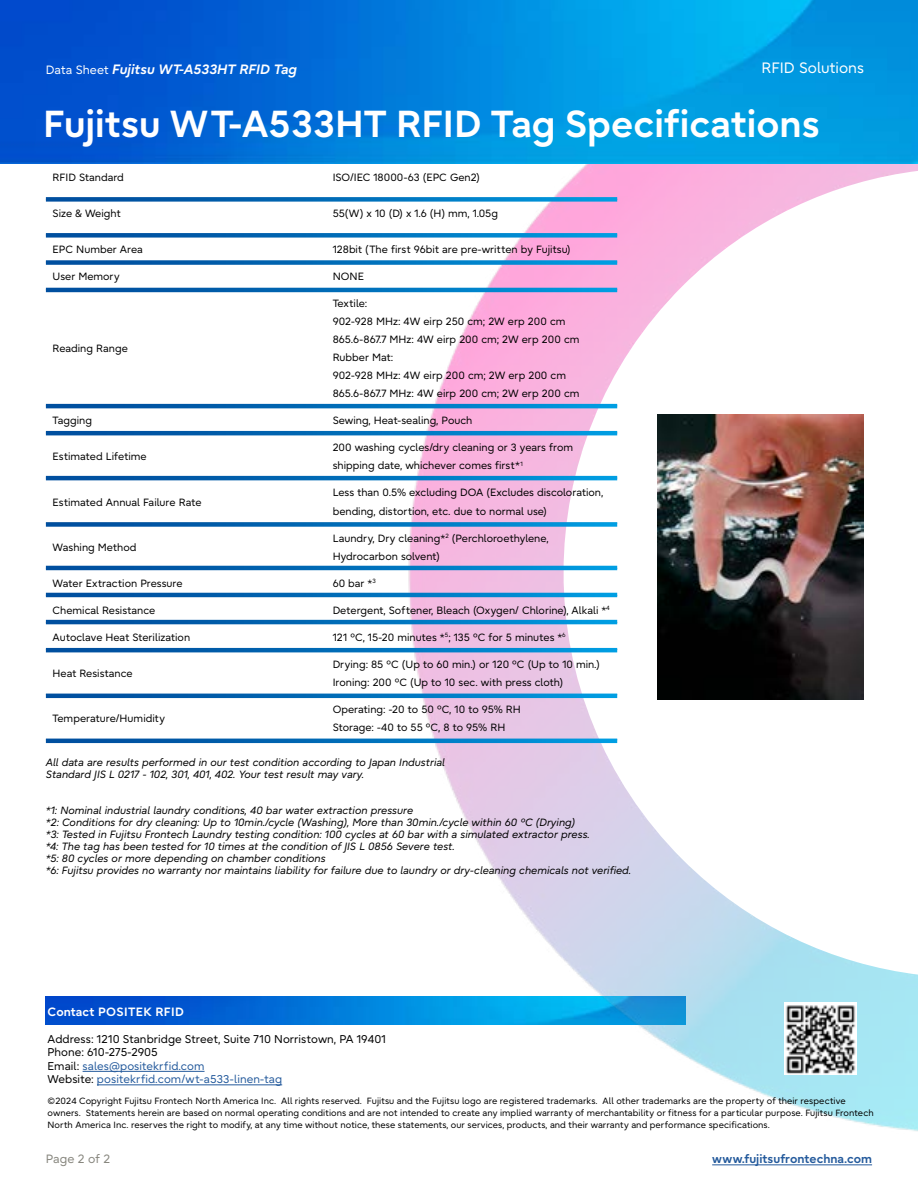
<style>
.page{position:relative;width:918px;height:1188px;background:#fff}
.page>*{position:absolute;margin:0;border:0;box-sizing:border-box;transform-origin:0 0}
.t1{font:700 37.5px "Fujitsu Infinity Pro";color:#fff}
.t2{font:15px "Fujitsu Infinity Pro";color:#fff}
.t3{font:italic 700 13.5px "Fujitsu Infinity Pro";color:#fff}
.t4{font:700 12px "Fujitsu Infinity Pro";color:#245a9c}
.t5{font:700 12px "Fujitsu Infinity Pro";letter-spacing:.025em;color:#fff}
.t6{font:12px "Fujitsu Infinity Pro";color:#87867e}
.t7{font:11.25px/13.5px "Fujitsu Infinity Pro";letter-spacing:.005em;color:#000}
.t8{font:10.5px/18px "Fujitsu Infinity Pro";color:#000}
.t9{font:italic 10.5px/12px "Fujitsu Infinity Pro";color:#000}
.t10{font:9px/12px "Fujitsu Infinity Pro";letter-spacing:.005em;color:#000}
.s1{font-weight:400;font-style:normal;font-size:12px}
.s2{color:#245a9c}
</style>
<div class="page">
<img style="left:46px;top:996px;width:356px;height:29px">
<img style="left:402px;top:163px;width:516px;height:968px">
<hr style="left:712px;top:1165px;width:160px;height:1px;background:#245a9c">
<hr style="left:83px;top:1071px;width:122px;height:1px;background:#245a9c">
<hr style="left:97px;top:1085px;width:185px;height:1px;background:#245a9c">
<img style="left:785px;top:1003px;width:71px;height:71px">
<svg style="left:46px;top:197px;width:571px;height:5px;background:#197cc0"></svg>
<img style="left:0;top:0;width:918px;height:163px">
<svg style="left:46px;top:260px;width:571px;height:5px;background:#197bbf"></svg>
<svg style="left:46px;top:233px;width:571px;height:5px;background:#197bbf"></svg>
<svg style="left:46px;top:288px;width:571px;height:4px;background:#006fb9"></svg>
<svg style="left:46px;top:431px;width:571px;height:4px;background:#006fb9"></svg>
<svg style="left:46px;top:566px;width:571px;height:4px;background:#006fb9"></svg>
<svg style="left:46px;top:593px;width:571px;height:4px;background:#006fb9"></svg>
<svg style="left:46px;top:620px;width:571px;height:4px;background:#006fb9"></svg>
<svg style="left:46px;top:648px;width:571px;height:4px;background:#006fb9"></svg>
<svg style="left:46px;top:694px;width:571px;height:4px;background:#006fb9"></svg>
<svg style="left:46px;top:739px;width:571px;height:4px;background:#006fb9"></svg>
<img style="left:657px;top:414px;width:207px;height:285px">
<svg style="left:46px;top:522px;width:571px;height:5px;background:#177abe"></svg>
<svg style="left:46px;top:476px;width:571px;height:4px;background:#006fb9"></svg>
<svg style="left:46px;top:404px;width:571px;height:4px;background:#006fb9"></svg>
<p class="t3" style="left:46px;top:60px;width:253px"><span class="s1">Data Sheet</span> Fujitsu WT-A533HT RFID Tag</p>
<h2 class="t2" style="left:761px;top:58px;width:104px">RFID Solutions</h2>
<h1 class="t1" style="left:43px;top:99px;width:778px">Fujitsu WT-A533HT RFID Tag Specifications</h1>
<p class="t8" style="left:53px;top:168px;width:73px">RFID Standard</p>
<p class="t8" style="left:333px;top:168px;width:149px">ISO/IEC 18000-63 (EPC Gen2)</p>
<p class="t8" style="left:53px;top:204px;width:70px">Size &amp; Weight</p>
<p class="t8" style="left:333px;top:204px;width:167px">55(W) x 10 (D) x 1.6 (H) mm, 1.05g</p>
<p class="t8" style="left:53px;top:240px;width:92px">EPC Number Area</p>
<p class="t8" style="left:333px;top:240px;width:239px">128bit (The first 96bit are pre-written by Fujitsu)</p>
<p class="t8" style="left:53px;top:267px;width:69px">User Memory</p>
<p class="t8" style="left:333px;top:267px;width:33px">NONE</p>
<p class="t8" style="left:53px;top:339px;width:77px">Reading Range</p>
<p class="t8" style="left:333px;top:294px;width:248px">Textile:<br>902-928 MHz: 4W eirp 250 cm; 2W erp 200 cm<br>865.6-867.7 MHz: 4W eirp 200 cm; 2W erp 200 cm<br>Rubber Mat:<br>902-928 MHz: 4W eirp 200 cm; 2W erp 200 cm<br>865.6-867.7 MHz: 4W eirp 200 cm; 2W erp 200 cm</p>
<p class="t8" style="left:53px;top:411px;width:41px">Tagging</p>
<p class="t8" style="left:333px;top:411px;width:141px">Sewing, Heat-sealing, Pouch</p>
<p class="t8" style="left:53px;top:448px;width:95px">Estimated Lifetime</p>
<p class="t8" style="left:333px;top:439px;width:242px">200 washing cycles/dry cleaning or 3 years from shipping date, whichever comes first*<sup>1</sup></p>
<p class="t8" style="left:53px;top:493px;width:150px">Estimated Annual Failure Rate</p>
<p class="t8" style="left:333px;top:484px;width:272px">Less than 0.5% excluding DOA (Excludes discoloration, bending, distortion, etc. due to normal use)</p>
<p class="t8" style="left:53px;top:538px;width:85px">Washing Method</p>
<p class="t8" style="left:333px;top:529px;width:218px">Laundry, Dry cleaning*<sup>2</sup> (Perchloroethylene,<br>Hydrocarbon solvent)</p>
<p class="t8" style="left:53px;top:574px;width:131px">Water Extraction Pressure</p>
<p class="t8" style="left:333px;top:574px;width:45px">60 bar *<sup>3</sup></p>
<p class="t8" style="left:53px;top:601px;width:104px">Chemical Resistance</p>
<p class="t8" style="left:333px;top:601px;width:279px">Detergent, Softener, Bleach (Oxygen/ Chlorine), Alkali *<sup>4</sup></p>
<p class="t8" style="left:53px;top:628px;width:139px">Autoclave Heat Sterilization</p>
<p class="t8" style="left:333px;top:628px;width:234px">121 ºC, 15-20 minutes *<sup>5</sup>; 135 ºC for 5 minutes *<sup>6</sup></p>
<p class="t8" style="left:53px;top:664px;width:82px">Heat Resistance</p>
<p class="t8" style="left:333px;top:655px;width:269px">Drying: 85 ºC (Up to 60 min.) or 120 ºC (Up to 10 min.)<br>Ironing: 200 ºC (Up to 10 sec. with press cloth)</p>
<p class="t8" style="left:53px;top:709px;width:114px">Temperature/Humidity</p>
<p class="t8" style="left:333px;top:700px;width:190px">Operating: -20 to 50 ºC, 10 to 95% RH<br>Storage: -40 to 55 ºC, 8 to 95% RH</p>
<p class="t9" style="left:46px;top:757px;width:401px">All data are results performed in our test condition according to Japan Industrial<br>Standard JIS L 0217 - 102, 301, 401, 402. Your test result may vary.</p>
<p class="t9" style="left:46px;top:805px;width:587px">*1: Nominal industrial laundry conditions, 40 bar water extraction pressure<br>*2: Conditions for dry cleaning: Up to 10min./cycle (Washing), More than 30min./cycle within 60 ºC (Drying)<br>*3: Tested in Fujitsu Frontech Laundry testing condition: 100 cycles at 60 bar with a simulated extractor press.<br>*4: The tag has been tested for 10 times at the condition of JIS L 0856 Severe test.<br>*5: 80 cycles or more depending on chamber conditions<br>*6: Fujitsu provides no warranty nor maintains liability for failure due to laundry or dry-cleaning chemicals not verified.</p>
<p class="t5" style="left:48px;top:1004px;width:138px">Contact POSITEK RFID</p>
<p class="t7" style="left:48px;top:1032px;width:340px">Address: 1210 Stanbridge Street, Suite 710 Norristown, PA 19401<br>Phone: 610-275-2905<br>Email: <span class="s2">sales@positekrfid.com<br></span>Website: <span class="s2">positekrfid.com/wt-a533-linen-tag</span></p>
<p class="t10" style="left:48px;top:1095px;width:828px">©2024 Copyright Fujitsu Frontech North America Inc. All rights reserved. Fujitsu and the Fujitsu logo are registered trademarks. All other trademarks are the property of their respective owners. Statements herein are based on normal operating conditions and are not intended to create any implied warranty of merchantability or fitness for a particular purpose. Fujitsu Frontech<br>North America Inc. reserves the right to modify, at any time without notice, these statements, our services, products, and their warranty and performance specifications.</p>
<p class="t6" style="left:46px;top:1151px;width:66px">Page 2 of 2</p>
<p class="t4" style="left:712px;top:1151px;width:161px">www.fujitsufrontechna.com</p>
</div>
